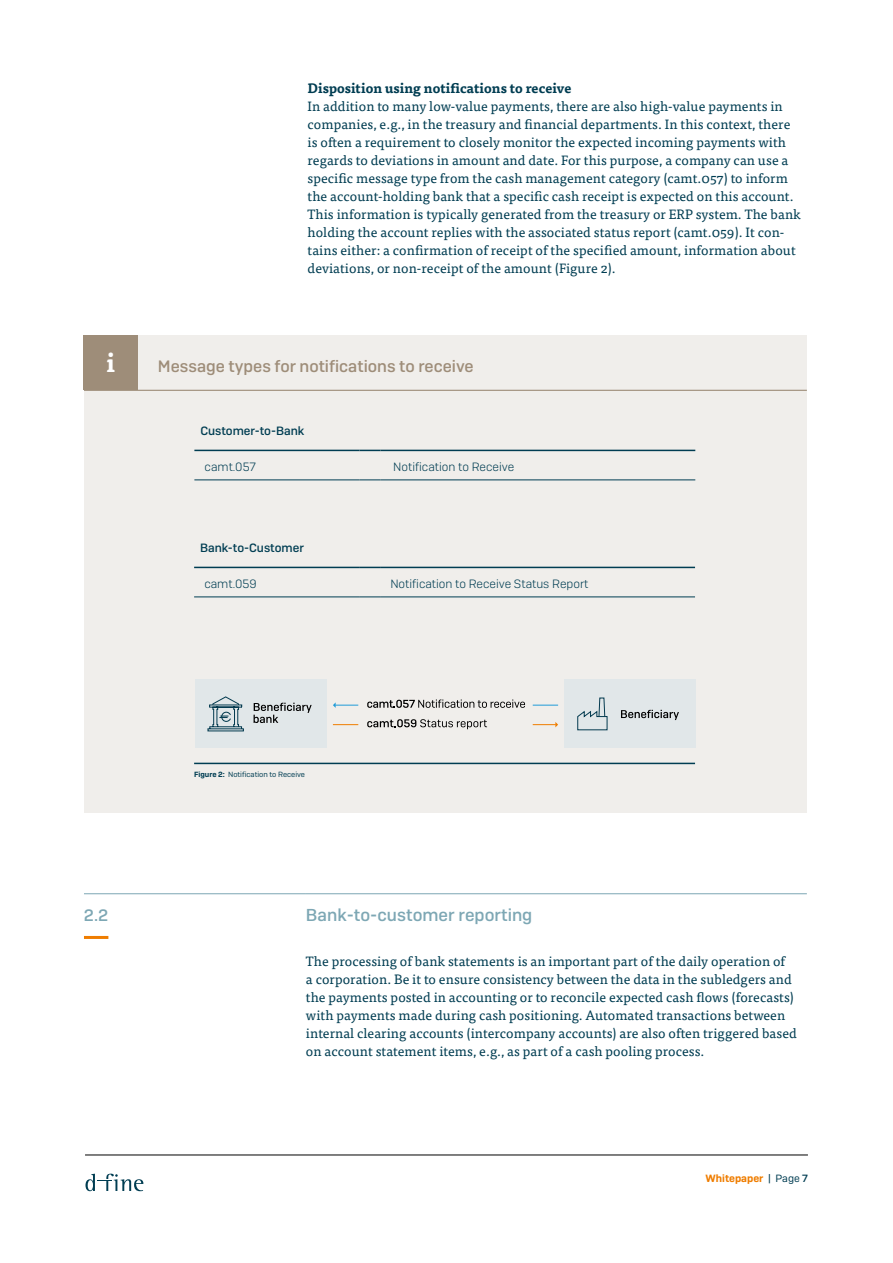
<style>
.page{position:relative;width:893px;height:1263px;background:#fff}
.page>*{position:absolute;margin:0;border:0;box-sizing:border-box;transform-origin:0 0}
.t1{font:700 25.5px "Tisa OT";color:#fff}
.t2{font:500 17.25px "Camber";color:#7da7b4}
.t3{font:500 16.5px "Camber";color:#9e8d79}
.t4{font:500 16.5px "Camber";color:#7da7b4}
.t5{font:13.5px/18px "Tisa Pro";letter-spacing:.005em;color:#003d52}
.t6{font:700 13.5px "Tisa Pro";color:#003d52}
.t7{font:12px "Camber Lg";color:#003d52}
.t8{font:500 12px "Camber";color:#003d52}
.t9{font:600 10.5px "Camber";color:#ef7d00}
.t10{font:7.5px "Camber";color:#003d52}
.s1{font-weight:600}
.s2{font-weight:400;color:#003d52}
.s3{font-weight:500;color:#003d52}
</style>
<div class="page">
<hr style="left:85px;top:1155px;width:723px;height:1px;background:#000">
<svg style="left:85px;top:1174px;width:58px;height:17px"></svg>
<div style="left:84px;top:336px;width:723px;height:477px;background:#f0eeeb"></div>
<div style="left:84px;top:336px;width:54px;height:54px;background:#9e8d79"></div>
<hr style="left:84px;top:390px;width:723px;height:1px;background:#9e8d79">
<hr style="left:194px;top:479px;width:165px;height:1px;background:#003d52">
<svg style="left:359px;top:479px;width:21px;height:1px"></svg>
<hr style="left:380px;top:479px;width:315px;height:1px;background:#003d52">
<hr style="left:194px;top:450px;width:165px;height:1px;background:#003d52">
<svg style="left:359px;top:450px;width:21px;height:1px"></svg>
<hr style="left:380px;top:450px;width:315px;height:1px;background:#003d52">
<hr style="left:194px;top:596px;width:165px;height:1px;background:#003d52">
<svg style="left:359px;top:596px;width:21px;height:1px"></svg>
<hr style="left:380px;top:596px;width:315px;height:1px;background:#003d52">
<hr style="left:194px;top:567px;width:165px;height:1px;background:#003d52">
<svg style="left:359px;top:567px;width:21px;height:1px"></svg>
<hr style="left:380px;top:567px;width:315px;height:1px;background:#003d52">
<hr style="left:194px;top:763px;width:501px;height:1px;background:#003d52">
<hr style="left:306px;top:893px;width:501px;height:1px;background:#7da7b4">
<hr style="left:84px;top:893px;width:222px;height:1px;background:#7da7b4">
<hr style="left:84px;top:936px;width:24px;height:3px;background:#ef7d00">
<svg style="left:533px;top:722px;width:25px;height:5px"></svg>
<svg style="left:333px;top:724px;width:25px;height:1px"></svg>
<svg style="left:333px;top:702px;width:25px;height:6px"></svg>
<svg style="left:533px;top:705px;width:25px;height:1px"></svg>
<svg style="left:367px;top:699px;width:158px;height:9px"></svg>
<svg style="left:367px;top:719px;width:120px;height:10px"></svg>
<div style="left:195px;top:680px;width:132px;height:68px;background:#e1e7e9"></div>
<svg style="left:254px;top:703px;width:58px;height:20px"></svg>
<svg style="left:207px;top:696px;width:37px;height:35px"></svg>
<div style="left:564px;top:680px;width:132px;height:68px;background:#e1e7e9"></div>
<svg style="left:621px;top:710px;width:58px;height:10px"></svg>
<svg style="left:577px;top:697px;width:31px;height:33px"></svg>
<p class="t6" style="left:308px;top:77px;width:265px">Disposition using notifications to receive</p>
<p class="t5" style="left:308px;top:96px;width:495px">In addition to many low-value payments, there are also high-value payments in companies, e.g., in the treasury and financial departments. In this context, there is often a requirement to closely monitor the expected incoming payments with regards to deviations in amount and date. For this purpose, a company can use a specific message type from the cash management category (camt.057) to inform the account-holding bank that a specific cash receipt is expected on this account.<br>This information is typically generated from the treasury or ERP system. The bank holding the account replies with the associated status report (camt.059). It con&shy;tains either: a confirmation of receipt of the specified amount, information about deviations, or non-receipt of the amount (Figure 2).</p>
<h1 class="t1" style="left:107px;top:347px;width:10px">i</h1>
<p class="t3" style="left:158px;top:356px;width:317px">Message types for notifications to receive</p>
<p class="t8" style="left:200px;top:423px;width:105px">Customer-to-Bank</p>
<p class="t7" style="left:205px;top:460px;width:53px">camt.057</p>
<p class="t7" style="left:393px;top:460px;width:122px">Notification to Receive</p>
<p class="t8" style="left:200px;top:540px;width:105px">Bank-to-Customer</p>
<p class="t7" style="left:204px;top:577px;width:54px">camt.059</p>
<p class="t7" style="left:390px;top:577px;width:200px">Notification to Receive Status Report</p>
<p class="t4" style="left:84px;top:905px;width:26px">2.2</p>
<p class="t10" style="left:194px;top:770px;width:112px"><span class="s1">Figure 2:</span> Notification to Receive</p>
<p class="t2" style="left:306px;top:904px;width:228px">Bank-to-customer reporting</p>
<p class="t5" style="left:306px;top:951px;width:492px">The processing of bank statements is an important part of the daily operation of<br>a corporation. Be it to ensure consistency between the data in the subledgers and the payments posted in accounting or to reconcile expected cash flows (forecasts) with payments made during cash positioning. Automated transactions between internal clearing accounts (intercompany accounts) are also often triggered based on account statement items, e.g., as part of a cash pooling process.</p>
<p class="t9" style="left:706px;top:1172px;width:104px">Whitepaper <span class="s2">| Page</span> <span class="s3">7</span></p>
</div>
